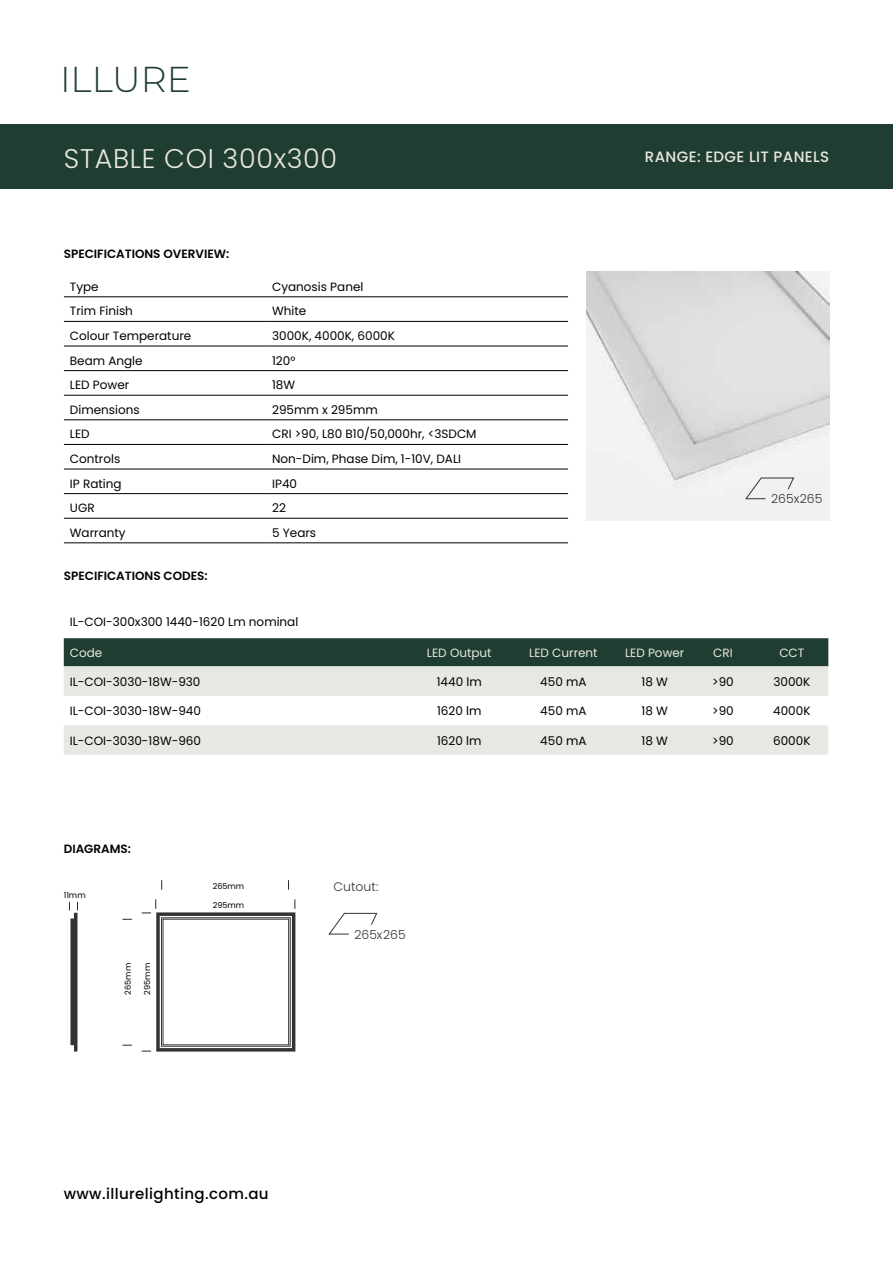
<style>
.page{position:relative;width:893px;height:1263px;background:#fff}
.page>*{position:absolute;margin:0;border:0;box-sizing:border-box;transform-origin:0 0}
.t1{font:300 36px "Montserrat";color:#1f3d30}
.t2{font:300 27px "Poppins";letter-spacing:.025em;color:#e8e8e3}
.t3{font:500 15px "Poppins";letter-spacing:.025em;color:#000}
.t4{font:500 15px "Poppins";letter-spacing:.025em;color:#e8e8e3}
.t5{font:300 12.45px "Poppins";letter-spacing:.01em;color:#333}
.t6{font:12px "Poppins";color:#000}
.t7{font:600 12px "Poppins";color:#000}
.t8{font:12px "Poppins";color:#e8e8e3}
.t9{font:8.1px "Poppins";color:#000}
</style>
<div class="page">
<div style="left:0;top:125px;width:893px;height:64px;background:#1f3d30"></div>
<div style="left:64px;top:638px;width:764px;height:28px;background:#1f3d30"></div>
<svg style="left:64px;top:666px;width:764px;height:89px;fill:#e8e8e3"></svg>
<hr style="left:64px;top:297px;width:202px;height:1px;background:#000">
<hr style="left:266px;top:297px;width:302px;height:1px;background:#000">
<hr style="left:64px;top:321px;width:202px;height:1px;background:#000">
<hr style="left:266px;top:321px;width:302px;height:1px;background:#000">
<hr style="left:64px;top:346px;width:202px;height:1px;background:#000">
<hr style="left:266px;top:346px;width:302px;height:1px;background:#000">
<hr style="left:64px;top:370px;width:202px;height:1px;background:#000">
<hr style="left:266px;top:370px;width:302px;height:1px;background:#000">
<hr style="left:64px;top:395px;width:202px;height:1px;background:#000">
<hr style="left:266px;top:395px;width:302px;height:1px;background:#000">
<hr style="left:64px;top:420px;width:202px;height:1px;background:#000">
<hr style="left:266px;top:420px;width:302px;height:1px;background:#000">
<hr style="left:64px;top:444px;width:202px;height:1px;background:#000">
<hr style="left:266px;top:444px;width:302px;height:1px;background:#000">
<hr style="left:64px;top:469px;width:202px;height:1px;background:#000">
<hr style="left:266px;top:469px;width:302px;height:1px;background:#000">
<hr style="left:64px;top:493px;width:202px;height:1px;background:#000">
<hr style="left:266px;top:493px;width:302px;height:1px;background:#000">
<hr style="left:64px;top:518px;width:202px;height:1px;background:#000">
<hr style="left:266px;top:518px;width:302px;height:1px;background:#000">
<hr style="left:64px;top:543px;width:202px;height:1px;background:#000">
<hr style="left:266px;top:543px;width:302px;height:1px;background:#000">
<img style="left:586px;top:271px;width:243px;height:250px">
<svg style="left:745px;top:477px;width:50px;height:22px"></svg>
<svg style="left:69px;top:902px;width:9px;height:149px"></svg>
<svg style="left:142px;top:899px;width:153px;height:152px"></svg>
<svg style="left:328px;top:912px;width:50px;height:23px"></svg>
<h1 class="t1" style="left:60px;top:59px;width:132px">ILLURE</h1>
<h2 class="t2" style="left:64px;top:142px;width:275px">STABLE COI 300x300</h2>
<p class="t4" style="left:645px;top:151px;width:186px">RANGE: EDGE LIT PANELS</p>
<p class="t7" style="left:64px;top:249px;width:167px">SPECIFICATIONS OVERVIEW:</p>
<p class="t6" style="left:70px;top:279px;width:30px">Type</p>
<p class="t6" style="left:272px;top:279px;width:93px">Cyanosis Panel</p>
<p class="t6" style="left:70px;top:304px;width:65px">Trim Finish</p>
<p class="t6" style="left:272px;top:304px;width:36px">White</p>
<p class="t6" style="left:70px;top:329px;width:123px">Colour Temperature</p>
<p class="t6" style="left:272px;top:329px;width:124px">3000K, 4000K, 6000K</p>
<p class="t6" style="left:70px;top:353px;width:74px">Beam Angle</p>
<p class="t6" style="left:272px;top:353px;width:25px">120°</p>
<p class="t6" style="left:70px;top:378px;width:61px">LED Power</p>
<p class="t6" style="left:272px;top:378px;width:25px">18W</p>
<p class="t6" style="left:70px;top:402px;width:71px">Dimensions</p>
<p class="t6" style="left:272px;top:402px;width:107px">295mm x 295mm</p>
<p class="t6" style="left:70px;top:427px;width:21px">LED</p>
<p class="t6" style="left:272px;top:427px;width:206px">CRI &gt;90, L80 B10/50,000hr, &lt;3SDCM</p>
<p class="t6" style="left:70px;top:452px;width:52px">Controls</p>
<p class="t6" style="left:272px;top:452px;width:191px">Non-Dim, Phase Dim, 1-10V, DALI</p>
<p class="t6" style="left:70px;top:476px;width:53px">IP Rating</p>
<p class="t6" style="left:272px;top:476px;width:26px">IP40</p>
<p class="t6" style="left:70px;top:501px;width:26px">UGR</p>
<p class="t6" style="left:272px;top:501px;width:15px">22</p>
<p class="t6" style="left:70px;top:525px;width:57px">Warranty</p>
<p class="t6" style="left:272px;top:525px;width:46px">5 Years</p>
<p class="t7" style="left:64px;top:571px;width:145px">SPECIFICATIONS CODES:</p>
<p class="t5" style="left:771px;top:492px;width:53px">265x265</p>
<p class="t6" style="left:70px;top:615px;width:230px">IL-COI-300x300 1440-1620 Lm nominal</p>
<p class="t8" style="left:70px;top:646px;width:34px">Code</p>
<p class="t8" style="left:427px;top:646px;width:66px">LED Output</p>
<p class="t8" style="left:529px;top:646px;width:70px">LED Current</p>
<p class="t8" style="left:625px;top:646px;width:61px">LED Power</p>
<p class="t8" style="left:713px;top:646px;width:21px">CRI</p>
<p class="t8" style="left:779px;top:646px;width:27px">CCT</p>
<p class="t6" style="left:70px;top:675px;width:132px">IL-COI-3030-18W-930</p>
<p class="t6" style="left:437px;top:675px;width:46px">1440 lm</p>
<p class="t6" style="left:540px;top:675px;width:48px">450 mA</p>
<p class="t6" style="left:641px;top:675px;width:28px">18 W</p>
<p class="t6" style="left:712px;top:675px;width:23px">&gt;90</p>
<p class="t6" style="left:773px;top:675px;width:38px">3000K</p>
<p class="t6" style="left:70px;top:704px;width:133px">IL-COI-3030-18W-940</p>
<p class="t6" style="left:437px;top:704px;width:46px">1620 lm</p>
<p class="t6" style="left:540px;top:704px;width:48px">450 mA</p>
<p class="t6" style="left:641px;top:704px;width:28px">18 W</p>
<p class="t6" style="left:712px;top:704px;width:23px">&gt;90</p>
<p class="t6" style="left:773px;top:704px;width:39px">4000K</p>
<p class="t6" style="left:70px;top:733px;width:133px">IL-COI-3030-18W-960</p>
<p class="t6" style="left:437px;top:733px;width:46px">1620 lm</p>
<p class="t6" style="left:540px;top:733px;width:48px">450 mA</p>
<p class="t6" style="left:641px;top:733px;width:28px">18 W</p>
<p class="t6" style="left:712px;top:733px;width:23px">&gt;90</p>
<p class="t6" style="left:773px;top:733px;width:39px">6000K</p>
<p class="t7" style="left:64px;top:843px;width:69px">DIAGRAMS:</p>
<p class="t9" style="left:64px;top:891px;width:23px">11mm</p>
<p class="t9" style="left:123px;top:995px;width:33px;rotate:-90deg">265mm</p>
<p class="t9" style="left:143px;top:995px;width:33px;rotate:-90deg">295mm</p>
<p class="t9" style="left:213px;top:881px;width:33px">265mm</p>
<p class="t9" style="left:213px;top:900px;width:33px">295mm</p>
<p class="t5" style="left:333px;top:880px;width:47px">Cutout:</p>
<p class="t5" style="left:354px;top:927px;width:53px">265x265</p>
<p class="t3" style="left:64px;top:1187px;width:206px">www.illurelighting.com.au</p>
</div>
